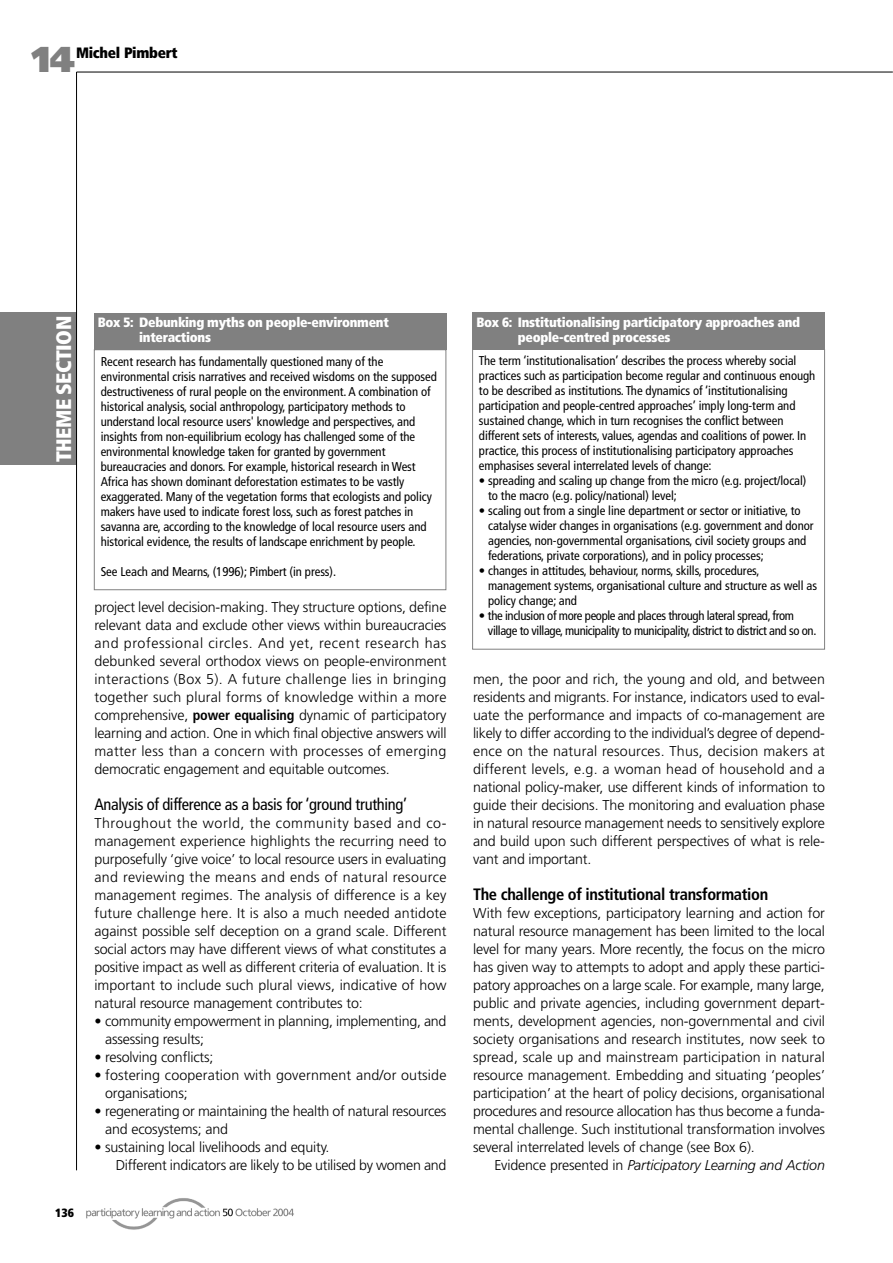
<style>
.page{position:relative;width:893px;height:1263px;background:#fff}
.page>*{position:absolute;margin:0;border:0;box-sizing:border-box;transform-origin:0 0}
.t1{font:900 36px "Frutiger";color:#808080}
.t2{font:900 condensed 21px "Frutiger";letter-spacing:-.02em;color:#fff}
.t3{font:condensed 16.5px "Frutiger";letter-spacing:-.02em;color:#000}
.t4{font:700 condensed 16.5px "Frutiger";letter-spacing:-.02em;color:#000}
.t5{font:900 condensed 15px "Frutiger";letter-spacing:-.02em;color:#000}
.t6{font:300 14.25px/18px "Frutiger";letter-spacing:-.01em;color:#000;text-align:justify}
.t7{font:300 14.25px/18px "Frutiger";letter-spacing:.01em;color:#000}
.t8{font:italic 300 14.25px "Frutiger";letter-spacing:-.01em;color:#000}
.t9{font:900 condensed 13.5px/15px "Frutiger";letter-spacing:-.02em;color:#fff}
.t10{font:condensed 12.75px/15px "Frutiger";letter-spacing:-.005em;color:#000}
.t11{font:condensed 12.75px/15px "Frutiger";letter-spacing:-.03em;color:#000}
.t12{font:900 condensed 12px "Frutiger";color:#000}
.s1{font-weight:700;font-stretch:condensed}
.s2{font-style:normal}
</style>
<div class="page">
<div style="left:0;top:313px;width:76px;height:152px;background:#808080"></div>
<hr style="left:77px;top:72px;width:816px;height:1px;background:#000">
<hr style="left:76px;top:72px;width:1px;height:1098px;background:#000">
<img style="left:86px;top:1198px;width:208px;height:32px">
<div style="left:94px;top:313px;width:352px;height:37px;background:#808080"></div>
<div style="left:94px;top:349px;width:352px;height:241px;border:1px solid #808080"></div>
<div style="left:472px;top:313px;width:353px;height:36px;background:#808080"></div>
<div style="left:472px;top:349px;width:353px;height:300px;border:1px solid #808080"></div>
<h1 class="t1" style="left:32px;top:45px;width:45px">14</h1>
<p class="t5" style="left:76px;top:47px;width:103px">Michel Pimbert</p>
<h2 class="t2" style="left:55px;top:462px;width:148px;rotate:-90deg">THEME SECTION</h2>
<p class="t12" style="left:55px;top:1208px;width:20px">136</p>
<p class="t9" style="left:139px;top:316px;width:251px;text-indent:-41px">Box 5: Debunking myths on people-environment interactions</p>
<p class="t10" style="left:101px;top:355px;width:338px">Recent research has fundamentally questioned many of the environmental crisis narratives and received wisdoms on the supposed destructiveness of rural people on the environment. A combination of historical analysis, social anthropology, participatory methods to understand local resource users' knowledge and perspectives, and insights from non-equilibrium ecology has challenged some of the environmental knowledge taken for granted by government bureaucracies and donors. For example, historical research in West Africa has shown dominant deforestation estimates to be vastly exaggerated. Many of the vegetation forms that ecologists and policy makers have used to indicate forest loss, such as forest patches in savanna are, according to the knowledge of local resource users and historical evidence, the results of landscape enrichment by people.</p>
<p class="t10" style="left:101px;top:565px;width:237px">See Leach and Mearns, (1996); Pimbert (in press).</p>
<p class="t6" style="left:94px;top:599px;width:354px">project level decision-making. They structure options, define relevant data and exclude other views within bureaucracies and professional circles. And yet, recent research has debunked several orthodox views on people-environment interactions (Box 5). A future challenge lies in bringing together such plural forms of knowledge within a more comprehensive, <span class="s1">power equalising</span> dynamic of participatory learning and action. One in which final objective answers will matter less than a concern with processes of emerging democratic engagement and equitable outcomes.</p>
<p class="t3" style="left:94px;top:798px;width:314px">Analysis of difference as a basis for ‘ground truthing’</p>
<p class="t6" style="left:94px;top:815px;width:354px">Throughout the world, the community based and co&shy;management experience highlights the recurring need to purposefully ‘give voice’ to local resource users in evaluating and reviewing the means and ends of natural resource management regimes. The analysis of difference is a key future challenge here. It is also a much needed antidote against possible self deception on a grand scale. Different social actors may have different views of what constitutes a positive impact as well as different criteria of evaluation. It is important to include such plural views, indicative of how natural resource management contributes to:</p>
<p class="t6" style="left:105px;top:1013px;width:343px;text-indent:-11px">• community empowerment in planning, implementing, and assessing results;</p>
<p class="t6" style="left:94px;top:1049px;width:121px">• resolving conflicts;</p>
<p class="t7" style="left:105px;top:1067px;width:343px;text-indent:-11px">• fostering cooperation with government and/or outside organisations;</p>
<p class="t6" style="left:105px;top:1103px;width:343px;text-indent:-11px">• regenerating or maintaining the health of natural resources and ecosystems; and</p>
<p class="t6" style="left:116px;top:1139px;width:332px;text-indent:-21px">• sustaining local livelihoods and equity.<br>Different indicators are likely to be utilised by women and</p>
<p class="t9" style="left:518px;top:315px;width:284px;text-indent:-41px">Box 6: Institutionalising participatory approaches and people-centred processes</p>
<p class="t10" style="left:479px;top:354px;width:338px">The term ‘institutionalisation’ describes the process whereby social practices such as participation become regular and continuous enough to be described as institutions. The dynamics of ‘institutionalising participation and people-centred approaches’ imply long-term and sustained change, which in turn recognises the conflict between different sets of interests, values, agendas and coalitions of power. In practice, this process of institutionalising participatory approaches emphasises several interrelated levels of change:</p>
<p class="t10" style="left:488px;top:474px;width:320px;text-indent:-9px">• spreading and scaling up change from the micro (e.g. project/local) to the macro (e.g. policy/national) level;</p>
<p class="t10" style="left:488px;top:504px;width:327px;text-indent:-9px">• scaling out from a single line department or sector or initiative, to catalyse wider changes in organisations (e.g. government and donor agencies, non-governmental organisations, civil society groups and federations, private corporations), and in policy processes;</p>
<p class="t10" style="left:488px;top:564px;width:330px;text-indent:-9px">• changes in attitudes, behaviour, norms, skills, procedures, management systems, organisational culture and structure as well as policy change; and</p>
<p class="t11" style="left:488px;top:609px;width:330px;text-indent:-9px">• the inclusion of more people and places through lateral spread, from village to village, municipality to municipality, district to district and so on.</p>
<p class="t6" style="left:473px;top:671px;width:353px">men, the poor and rich, the young and old, and between residents and migrants. For instance, indicators used to eval&shy;uate the performance and impacts of co-management are likely to differ according to the individual’s degree of depend&shy;ence on the natural resources. Thus, decision makers at different levels, e.g. a woman head of household and a national policy-maker, use different kinds of information to guide their decisions. The monitoring and evaluation phase in natural resource management needs to sensitively explore and build upon such different perspectives of what is rele&shy;vant and important.</p>
<p class="t4" style="left:473px;top:888px;width:297px">The challenge of institutional transformation</p>
<p class="t6" style="left:473px;top:905px;width:353px">With few exceptions, participatory learning and action for natural resource management has been limited to the local level for many years. More recently, the focus on the micro has given way to attempts to adopt and apply these partici&shy;patory approaches on a large scale. For example, many large, public and private agencies, including government depart&shy;ments, development agencies, non-governmental and civil society organisations and research institutes, now seek to spread, scale up and mainstream participation in natural resource management. Embedding and situating ‘peoples’ participation’ at the heart of policy decisions, organisational procedures and resource allocation has thus become a funda&shy;mental challenge. Such institutional transformation involves several interrelated levels of change (see Box 6).</p>
<p class="t8" style="left:494px;top:1159px;width:332px"><span class="s2">Evidence presented in</span> Participatory Learning and Action</p>
</div>
